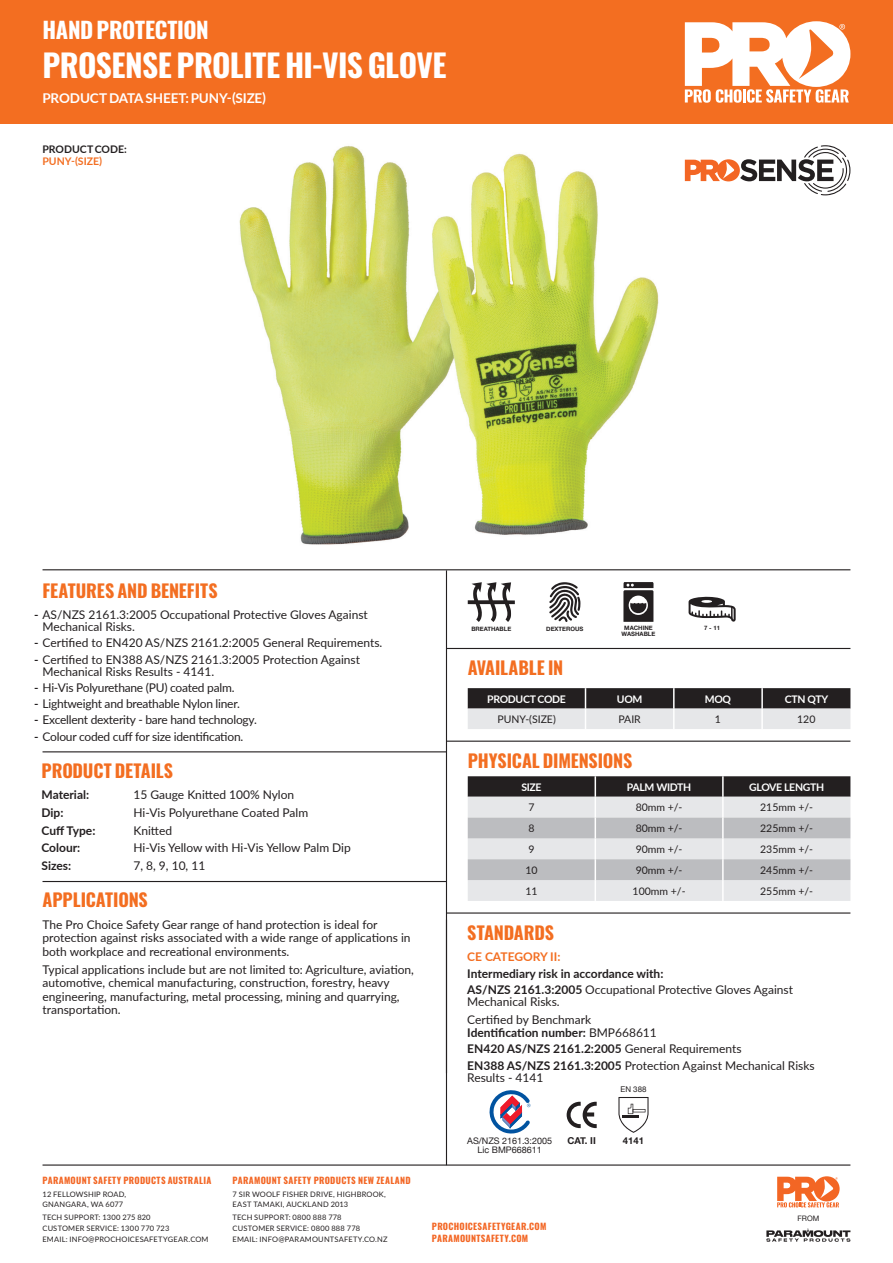
<style>
.page{position:relative;width:893px;height:1263px;background:#fff}
.page>*{position:absolute;margin:0;border:0;box-sizing:border-box;transform-origin:0 0}
.t1{font:700 31.5px "Oswald";letter-spacing:-.02em;color:#fff}
.t2{font:700 22.5px "Oswald";letter-spacing:-.015em;color:#fff}
.t3{font:700 18px "Oswald";letter-spacing:-.005em;color:#f36e21}
.t4{font:700 13.5px "Lato";letter-spacing:-.01em;color:#fff}
.t5{font:12px/13.5px "Lato";color:#231f20}
.t6{font:12px "Lato";letter-spacing:-.02em;color:#231f20}
.t7{font:700 12px "Lato";color:#231f20}
.t8{font:700 12px "Lato";color:#f36e21}
.t9{font:10.5px "Lato";color:#231f20}
.t10{font:700 10.5px "Lato";letter-spacing:-.03em;color:#fff}
.t11{font:700 10.5px/11.7px "Lato";color:#231f20}
.t12{font:700 9.45px "Helvetica Neue";color:#231f20}
.t13{font:700 9px "Oswald";letter-spacing:.035em;color:#f36624}
.t14{font:9px "Helvetica Neue";color:#231f20}
.t15{font:7.95px "Helvetica Neue";color:#231f20}
.t16{font:7.5px/10.8px "Lato";letter-spacing:.025em;color:#231f20}
.t17{font:7.5px "Helvetica Neue";color:#231f20}
.t18{font:700 6px "Helvetica Neue";color:#231f20}
.s1{color:#f36e21}
.s2{font-weight:700}
.s3{font-weight:400}
</style>
<div class="page">
<img style="left:210px;top:145px;width:473px;height:437px">
<div style="left:0;top:0;width:893px;height:124px;background:#f36e21"></div>
<svg style="left:685px;top:21px;width:165px;height:82px"></svg>
<hr style="left:43px;top:1164px;width:807px;height:1px;background:#231f20">
<svg style="left:777px;top:1176px;width:63px;height:31px"></svg>
<svg style="left:766px;top:1228px;width:84px;height:14px"></svg>
<svg style="left:468px;top:688px;width:382px;height:41px;background:#878687"></svg>
<hr style="left:673px;top:688px;width:2px;height:21px;background:#fff">
<hr style="left:761px;top:688px;width:2px;height:21px;background:#fff">
<hr style="left:43px;top:569px;width:807px;height:1px;background:#231f20">
<hr style="left:43px;top:751px;width:403px;height:1px;background:#231f20">
<hr style="left:43px;top:881px;width:403px;height:1px;background:#231f20">
<svg style="left:468px;top:776px;width:382px;height:125px;background:#b9b9bb"></svg>
<hr style="left:722px;top:880px;width:2px;height:21px;background:#fff">
<hr style="left:446px;top:570px;width:1px;height:503px;background:#231f20">
<hr style="left:446px;top:648px;width:404px;height:1px;background:#231f20">
<hr style="left:446px;top:741px;width:404px;height:1px;background:#231f20">
<hr style="left:446px;top:912px;width:404px;height:1px;background:#231f20">
<svg style="left:688px;top:597px;width:48px;height:25px"></svg>
<svg style="left:468px;top:582px;width:47px;height:40px"></svg>
<svg style="left:623px;top:582px;width:31px;height:40px"></svg>
<svg style="left:549px;top:582px;width:31px;height:40px"></svg>
<svg style="left:618px;top:1097px;width:30px;height:36px"></svg>
<svg style="left:567px;top:1102px;width:30px;height:26px"></svg>
<svg style="left:489px;top:1090px;width:41px;height:44px"></svg>
<hr style="left:446px;top:920px;width:1px;height:245px;background:#231f20">
<svg style="left:685px;top:145px;width:165px;height:50px"></svg>
<p class="t2" style="left:43px;top:19px;width:168px">HAND PROTECTION</p>
<p class="t1" style="left:43px;top:48px;width:406px">PROSENSE PROLITE HI-VIS GLOVE</p>
<p class="t4" style="left:43px;top:88px;width:225px">PRODUCT DATA SHEET: PUNY-(SIZE)</p>
<p class="t11" style="left:43px;top:143px;width:86px">PRODUCT CODE:<br><span class="s1">PUNY-(SIZE)</span></p>
<p class="t3" style="left:43px;top:581px;width:177px">FEATURES AND BENEFITS</p>
<p class="t5" style="left:43px;top:608px;width:327px;line-height:12px;text-indent:-9px"><span class="s2">-</span> AS/NZS 2161.3:2005 Occupational Protective Gloves Against<br>Mechanical Risks.</p>
<p class="t5" style="left:34px;top:636px;width:350px"><span class="s2">-</span> Certified to EN420 AS/NZS 2161.2:2005 General Requirements.</p>
<p class="t5" style="left:43px;top:653px;width:319px;line-height:12px;text-indent:-9px"><span class="s2">-</span> Certified to EN388 AS/NZS 2161.3:2005 Protection Against<br>Mechanical Risks Results - 4141.</p>
<p class="t6" style="left:34px;top:679px;width:202px"><span class="s2">-</span> Hi-Vis Polyurethane (PU) coated palm.</p>
<p class="t6" style="left:34px;top:695px;width:207px"><span class="s2">-</span> Lightweight and breathable Nylon liner.</p>
<p class="t6" style="left:34px;top:711px;width:224px"><span class="s2">-</span> Excellent dexterity - bare hand technology.</p>
<p class="t6" style="left:34px;top:728px;width:211px"><span class="s2">-</span> Colour coded cuff for size identification.</p>
<p class="t3" style="left:41px;top:761px;width:133px">PRODUCT DETAILS</p>
<p class="t7" style="left:41px;top:786px;width:49px">Material:</p>
<p class="t7" style="left:41px;top:804px;width:23px">Dip:</p>
<p class="t7" style="left:41px;top:821px;width:55px">Cuff Type:</p>
<p class="t7" style="left:41px;top:839px;width:40px">Colour:</p>
<p class="t7" style="left:41px;top:857px;width:31px">Sizes:</p>
<p class="t5" style="left:133px;top:787px;width:162px">15 Gauge Knitted 100% Nylon</p>
<p class="t5" style="left:133px;top:805px;width:176px">Hi-Vis Polyurethane Coated Palm</p>
<p class="t5" style="left:133px;top:823px;width:40px">Knitted</p>
<p class="t5" style="left:133px;top:841px;width:219px">Hi-Vis Yellow with Hi-Vis Yellow Palm Dip</p>
<p class="t5" style="left:133px;top:858px;width:73px">7, 8, 9, 10, 11</p>
<p class="t3" style="left:43px;top:891px;width:107px">APPLICATIONS</p>
<p class="t5" style="left:43px;top:917px;width:370px">The Pro Choice Safety Gear range of hand protection is ideal for protection against risks associated with a wide range of applications in both workplace and recreational environments.</p>
<p class="t5" style="left:43px;top:962px;width:373px">Typical applications include but are not limited to: Agriculture, aviation, automotive, chemical manufacturing, construction, forestry, heavy engineering, manufacturing, metal processing, mining and quarrying, transportation.</p>
<p class="t18" style="left:471px;top:624px;width:41px">BREATHABLE</p>
<p class="t18" style="left:624px;top:623px;width:30px">MACHINE</p>
<p class="t18" style="left:704px;top:623px;width:17px">7 - 11</p>
<p class="t18" style="left:622px;top:629px;width:35px">WASHABLE</p>
<p class="t18" style="left:546px;top:624px;width:39px">DEXTEROUS</p>
<p class="t3" style="left:468px;top:659px;width:97px">AVAILABLE IN</p>
<p class="t10" style="left:487px;top:691px;width:80px">PRODUCT CODE</p>
<p class="t10" style="left:617px;top:691px;width:27px">UOM</p>
<p class="t10" style="left:705px;top:691px;width:28px">MOQ</p>
<p class="t10" style="left:785px;top:691px;width:45px">CTN QTY</p>
<p class="t9" style="left:497px;top:712px;width:60px">PUNY-(SIZE)</p>
<p class="t9" style="left:618px;top:712px;width:24px">PAIR</p>
<p class="t9" style="left:715px;top:712px;width:8px">1</p>
<p class="t9" style="left:797px;top:712px;width:20px">120</p>
<p class="t3" style="left:468px;top:751px;width:166px">PHYSICAL DIMENSIONS</p>
<p class="t10" style="left:521px;top:779px;width:22px">SIZE</p>
<p class="t10" style="left:627px;top:779px;width:66px">PALM WIDTH</p>
<p class="t10" style="left:749px;top:779px;width:77px">GLOVE LENGTH</p>
<p class="t9" style="left:528px;top:800px;width:8px">7</p>
<p class="t9" style="left:636px;top:800px;width:48px">80mm +/-</p>
<p class="t9" style="left:760px;top:800px;width:54px">215mm +/-</p>
<p class="t9" style="left:528px;top:821px;width:8px">8</p>
<p class="t9" style="left:636px;top:821px;width:48px">80mm +/-</p>
<p class="t9" style="left:760px;top:821px;width:54px">225mm +/-</p>
<p class="t9" style="left:528px;top:841px;width:8px">9</p>
<p class="t9" style="left:636px;top:841px;width:48px">90mm +/-</p>
<p class="t9" style="left:760px;top:841px;width:54px">235mm +/-</p>
<p class="t9" style="left:525px;top:862px;width:14px">10</p>
<p class="t9" style="left:636px;top:862px;width:48px">90mm +/-</p>
<p class="t9" style="left:760px;top:862px;width:54px">245mm +/-</p>
<p class="t9" style="left:525px;top:883px;width:14px">11</p>
<p class="t9" style="left:633px;top:883px;width:54px">100mm +/-</p>
<p class="t9" style="left:760px;top:883px;width:54px">255mm +/-</p>
<p class="t3" style="left:467px;top:923px;width:88px">STANDARDS</p>
<p class="t8" style="left:467px;top:948px;width:95px">CE CATEGORY II:</p>
<p class="t7" style="left:467px;top:964px;width:198px">Intermediary risk in accordance with:</p>
<p class="t5" style="left:467px;top:983px;width:327px;line-height:12px"><span class="s2">AS/NZS 2161.3:2005</span> Occupational Protective Gloves Against<br>Mechanical Risks.</p>
<p class="t5" style="left:467px;top:1012px;width:191px">Certified by Benchmark<br><span class="s2">Identification number:</span> BMP668611</p>
<p class="t7" style="left:467px;top:1040px;width:276px">EN420 AS/NZS 2161.2:2005 <span class="s3">General Requirements</span></p>
<p class="t5" style="left:467px;top:1059px;width:349px;line-height:12px"><span class="s2">EN388 AS/NZS 2161.3:2005</span> Protection Against Mechanical Risks<br>Results - 4141</p>
<p class="t15" style="left:620px;top:1084px;width:27px">EN 388</p>
<p class="t14" style="left:467px;top:1134px;width:86px">AS/NZS 2161.3:2005</p>
<p class="t12" style="left:567px;top:1133px;width:30px">CAT. II</p>
<p class="t12" style="left:623px;top:1133px;width:23px">4141</p>
<p class="t14" style="left:478px;top:1143px;width:66px">Lic BMP668611</p>
<p class="t13" style="left:43px;top:1175px;width:170px">PARAMOUNT SAFETY PRODUCTS AUSTRALIA</p>
<p class="t16" style="left:43px;top:1188px;width:85px">12 FELLOWSHIP ROAD,<br>GNANGARA, WA 6077</p>
<p class="t16" style="left:43px;top:1212px;width:168px">TECH SUPPORT: 1300 275 820<br>CUSTOMER SERVICE: 1300 770 723<br>EMAIL: INFO@PROCHOICESAFETYGEAR.COM</p>
<p class="t17" style="left:797px;top:1212px;width:24px">FROM</p>
<p class="t13" style="left:233px;top:1175px;width:180px">PARAMOUNT SAFETY PRODUCTS NEW ZEALAND</p>
<p class="t16" style="left:233px;top:1188px;width:155px">7 SIR WOOLF FISHER DRIVE, HIGHBROOK,<br>EAST TAMAKI, AUCKLAND 2013</p>
<p class="t16" style="left:233px;top:1212px;width:157px">TECH SUPPORT: 0800 888 778<br>CUSTOMER SERVICE: 0800 888 778<br>EMAIL: INFO@PARAMOUNTSAFETY.CO.NZ</p>
<p class="t13" style="left:432px;top:1222px;width:116px">PROCHOICESAFETYGEAR.COM</p>
<p class="t13" style="left:432px;top:1233px;width:98px">PARAMOUNTSAFETY.COM</p>
</div>
